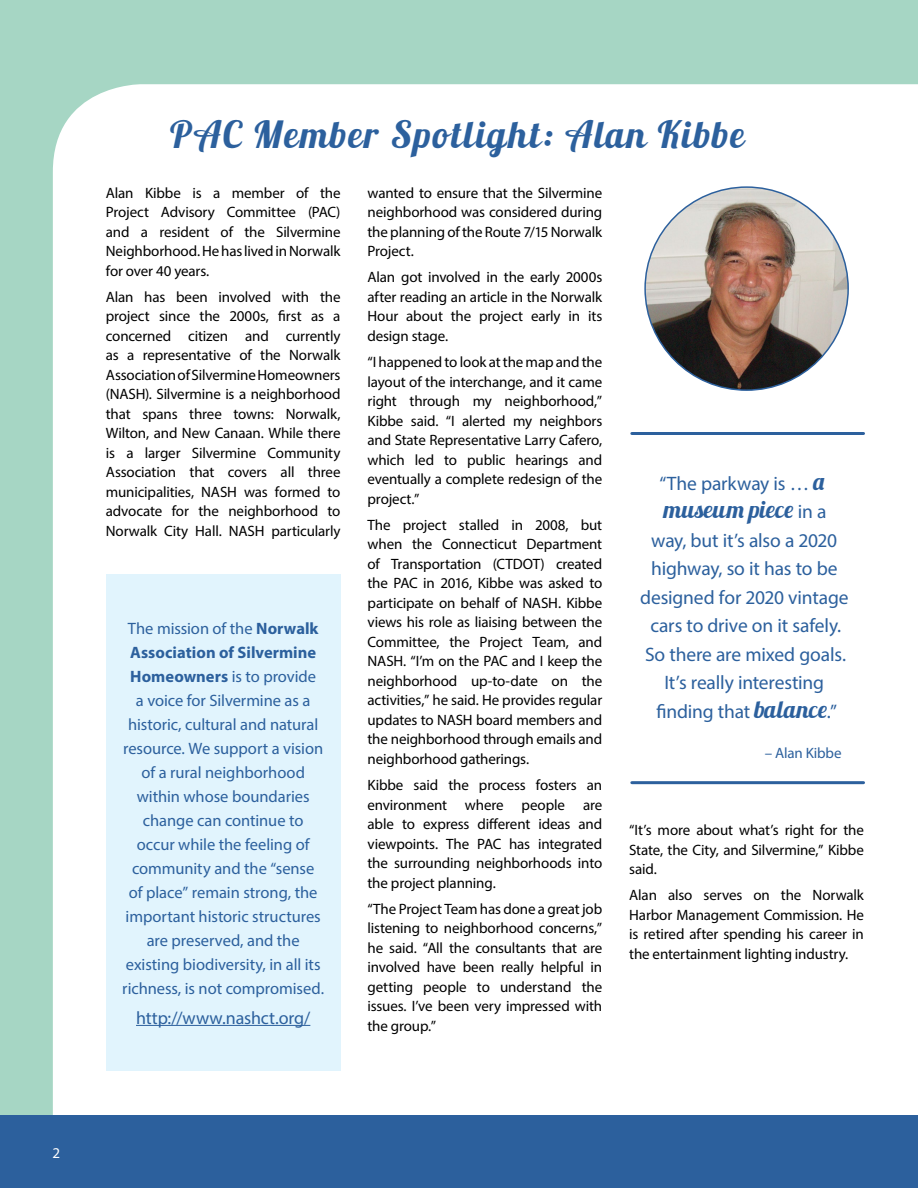
<style>
.page{position:relative;width:918px;height:1188px;background:#a6d6c4}
.page>*{position:absolute;margin:0;border:0;box-sizing:border-box;transform-origin:0 0}
.t1{font:37.5px "Lobster 1.3";letter-spacing:.05em;color:#2c609d}
.Footer_Main_Text{font:24px "Lobster 1.3";letter-spacing:.015em;color:#2c609d}
.Footer_Main_Text-2{font:19.5px/28.5px "Myriad Pro";letter-spacing:-.01em;color:#2c609d;text-align:center}
.Footer_Main_Text-3{font:18px "Myriad Pro";letter-spacing:-.01em;color:#2c609d}
.Footer_Main_Text-4{font:16.5px/24px "Myriad Pro";letter-spacing:-.005em;color:#2c609d;text-align:center}
.Body_Text{font:15px/19.5px "Myriad Pro";letter-spacing:-.01em;color:#000;text-align:justify}
.Body_Text-2{font:15px "Myriad Pro";letter-spacing:-.01em;color:#2c609d}
.Footer_Main_Text-5{font:15px "Myriad Pro";color:#fff}
.s1{font-family:"Lobster 1.3";font-size:24px}
.s2{font-family:"Myriad Pro";font-size:19.5px}
.s3{font-weight:700}
</style>
<div class="page">
<div style="left:53px;top:84px;width:865px;height:1032px;background:#fff"></div>
<div style="left:0;top:1116px;width:918px;height:72px;background:#2c609d"></div>
<img style="left:645px;top:187px;width:203px;height:203px;border-radius:102px">
<div style="left:106px;top:575px;width:235px;height:496px;background:#e1f4fd"></div>
<hr style="left:136px;top:1025px;width:174px;height:1px;background:#2c609d">
<hr style="left:632px;top:432px;width:232px;height:3px;background:#2c609d">
<hr style="left:632px;top:781px;width:232px;height:3px;background:#2c609d">
<p class="Footer_Main_Text-5" style="left:52px;top:1143px;width:9px">2</p>
<p class="t1" style="left:170px;top:111px;width:576px">PAC Member Spotlight: Alan Kibbe</p>
<p class="Body_Text" style="left:106px;top:183px;width:236px">Alan Kibbe is a member of the Project Advisory Committee (PAC) and a resident of the Silvermine Neighborhood. He has lived in Norwalk for over 40 years.</p>
<p class="Body_Text" style="left:106px;top:287px;width:236px">Alan has been involved with the project since the 2000s, first as a concerned citizen and currently as a representative of the Norwalk Association of Silvermine Homeowners (NASH). Silvermine is a neighborhood that spans three towns: Norwalk, Wilton, and New Canaan. While there is a larger Silvermine Community Association that covers all three municipalities, NASH was formed to advocate for the neighborhood to Norwalk City Hall. NASH particularly</p>
<p class="Body_Text" style="left:368px;top:183px;width:236px">wanted to ensure that the Silvermine neighborhood was considered during the planning of the Route 7/15 Norwalk Project.</p>
<p class="Body_Text" style="left:368px;top:267px;width:236px">Alan got involved in the early 2000s after reading an article in the Norwalk Hour about the project early in its design stage.</p>
<p class="Body_Text" style="left:368px;top:352px;width:236px">“I happened to look at the map and the layout of the interchange, and it came right through my neighborhood,” Kibbe said. “I alerted my neighbors and State Representative Larry Cafero, which led to public hearings and eventually a complete redesign of the project.”</p>
<p class="Body_Text" style="left:368px;top:515px;width:236px">The project stalled in 2008, but when the Connecticut Department of Transportation (CTDOT) created the PAC in 2016, Kibbe was asked to participate on behalf of NASH. Kibbe views his role as liaising between the Committee, the Project Team, and NASH. “I’m on the PAC and I keep the neighborhood up-to-date on the activities,” he said. He provides regular updates to NASH board members and the neighborhood through emails and neighborhood gatherings.</p>
<p class="Body_Text" style="left:368px;top:775px;width:236px">Kibbe said the process fosters an environment where people are able to express different ideas and viewpoints. The PAC has integrated the surrounding neighborhoods into the project planning.</p>
<p class="Body_Text" style="left:368px;top:899px;width:236px">“The Project Team has done a great job listening to neighborhood concerns,” he said. “All the consultants that are involved have been really helpful in getting people to understand the issues. I’ve been very impressed with the group.”</p>
<p class="Footer_Main_Text-2" style="left:659px;top:468px;width:167px">“The parkway is … <span class="s1">a</span></p>
<p class="Footer_Main_Text" style="left:664px;top:494px;width:164px">museum piece <span class="s2">in a</span></p>
<p class="Footer_Main_Text-2" style="left:640px;top:525px;width:210px">way, but it’s also a 2020 highway, so it has to be designed for 2020 vintage cars to drive on it safely.<br>So there are mixed goals.<br>It’s really interesting finding that <span class="s1">balance</span>.”</p>
<p class="Body_Text-2" style="left:765px;top:744px;width:78px">– Alan Kibbe</p>
<p class="Footer_Main_Text-4" style="left:122px;top:617px;width:203px">The mission of the <span class="s3">Norwalk<br>Association of Silvermine<br>Homeowners</span> is to provide<br>a voice for Silvermine as a historic, cultural and natural resource. We support a vision of a rural neighborhood within whose boundaries change can continue to occur while the feeling of community and the “sense<br>of place” remain strong, the important historic structures are preserved, and the existing biodiversity, in all its richness, is not compromised.</p>
<p class="Footer_Main_Text-3" style="left:136px;top:1006px;width:176px">http://www.nashct.org/</p>
<p class="Body_Text" style="left:629px;top:820px;width:236px">“It’s more about what’s right for the State, the City, and Silvermine,” Kibbe said.</p>
<p class="Body_Text" style="left:629px;top:885px;width:236px">Alan also serves on the Norwalk Harbor Management Commission. He is retired after spending his career in the entertainment lighting industry.</p>
</div>
